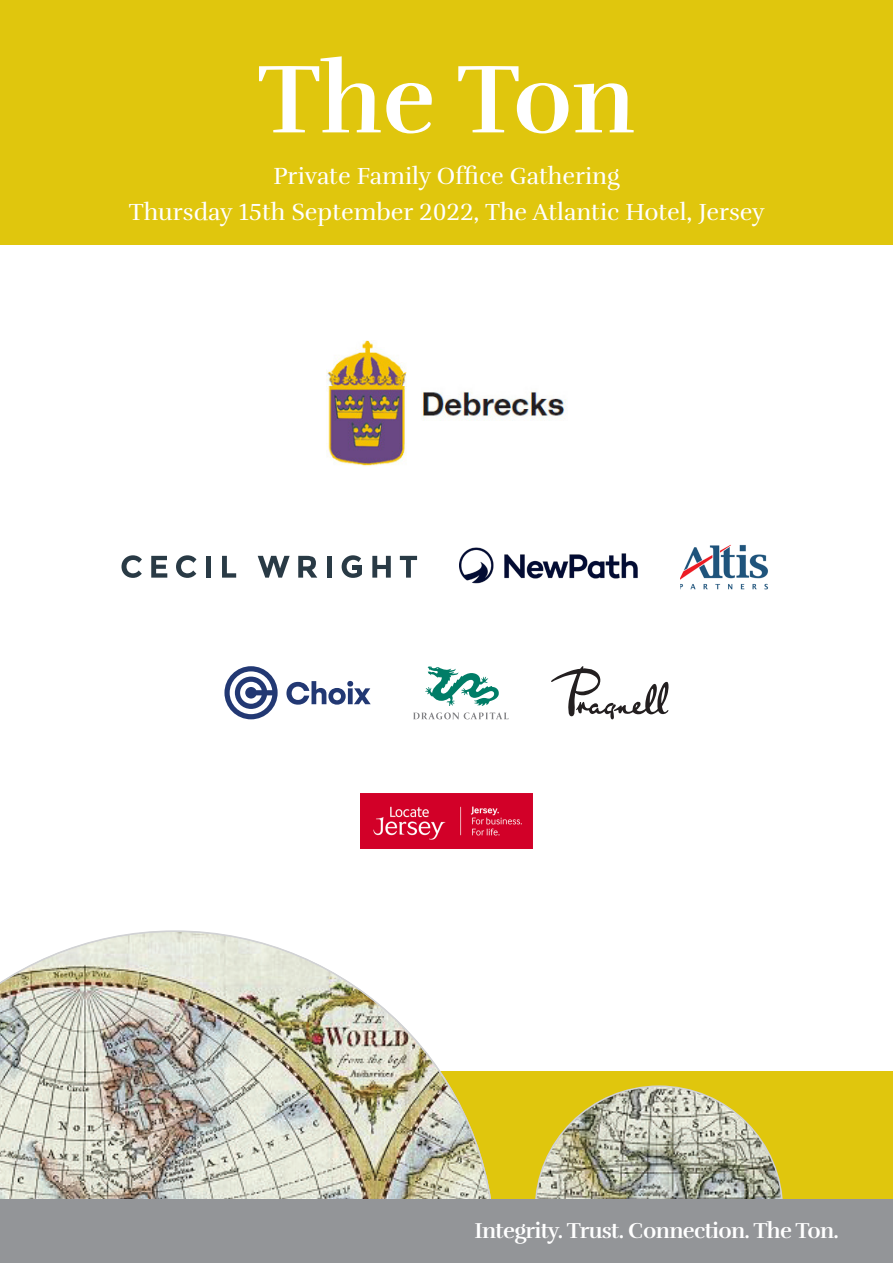
<style>
.page{position:relative;width:893px;height:1263px;background:#fff}
.page>*{position:absolute;margin:0;border:0;box-sizing:border-box;transform-origin:0 0}
.t1{font:700 99px "Rufina";color:#fff}
.t2{font:24px "Rufina";color:#fff}
.t3{font:700 22.2px "Rufina";letter-spacing:-.03em;color:#fff}
</style>
<div class="page">
<div style="left:0;top:0;width:893px;height:244px;background:#e0c60d"></div>
<div style="left:0;top:1071px;width:893px;height:128px;background:#e0c60d"></div>
<svg style="left:535px;top:1085px;width:248px;height:114px"></svg>
<img style="left:0;top:931px;width:491px;height:268px">
<div style="left:0;top:1199px;width:893px;height:64px;background:#939598"></div>
<img style="left:327px;top:340px;width:239px;height:126px">
<svg style="left:121px;top:555px;width:21px;height:23px"></svg>
<svg style="left:151px;top:556px;width:16px;height:22px"></svg>
<svg style="left:176px;top:555px;width:20px;height:23px"></svg>
<div style="left:206px;top:556px;width:5px;height:22px;background:#293a45"></div>
<svg style="left:222px;top:556px;width:14px;height:22px"></svg>
<svg style="left:258px;top:556px;width:32px;height:22px"></svg>
<svg style="left:298px;top:556px;width:19px;height:22px"></svg>
<hr style="left:327px;top:556px;width:4px;height:22px;background:#293a45">
<svg style="left:342px;top:555px;width:20px;height:23px"></svg>
<svg style="left:372px;top:556px;width:19px;height:22px"></svg>
<svg style="left:400px;top:556px;width:17px;height:22px"></svg>
<div style="left:353px;top:565px;width:9px;height:5px;background:#293a45"></div>
<img style="left:460px;top:548px;width:178px;height:35px">
<img style="left:680px;top:544px;width:88px;height:46px">
<img style="left:360px;top:794px;width:173px;height:54px">
<svg style="left:224px;top:666px;width:54px;height:53px"></svg>
<svg style="left:286px;top:681px;width:85px;height:24px"></svg>
<svg style="left:413px;top:712px;width:95px;height:7px"></svg>
<svg style="left:425px;top:666px;width:74px;height:40px"></svg>
<svg style="left:551px;top:666px;width:118px;height:53px"></svg>
<p class="t1" style="left:258px;top:39px;width:379px">The Ton</p>
<p class="t2" style="left:273px;top:161px;width:348px">Private Family Office Gathering</p>
<p class="t2" style="left:129px;top:197px;width:638px">Thursday 15th September 2022, The Atlantic Hotel, Jersey</p>
<p class="t3" style="left:474px;top:1216px;width:366px">Integrity. Trust. Connection. The Ton.</p>
</div>
